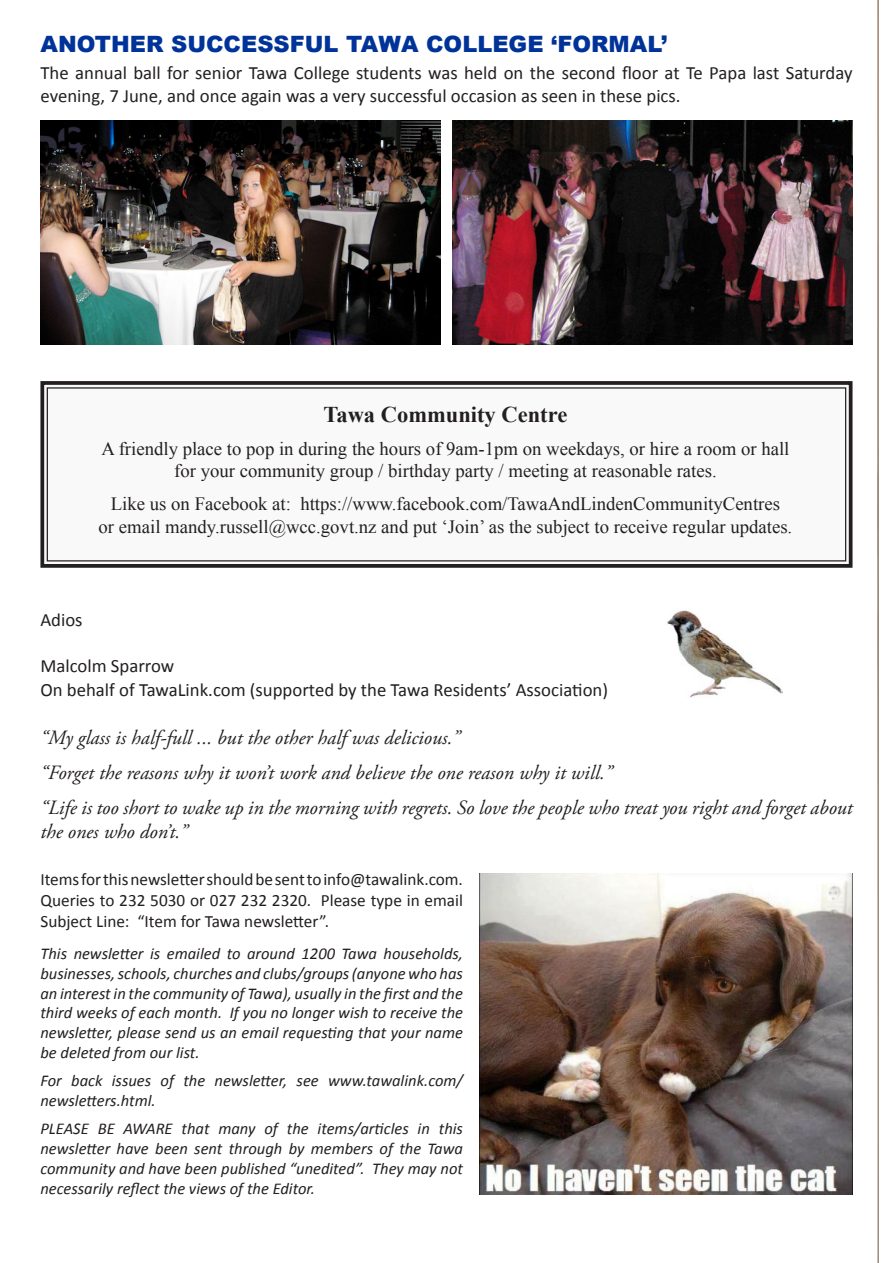
<style>
.page{position:relative;width:893px;height:1263px;background:#fff}
.page>*{position:absolute;margin:0;border:0;box-sizing:border-box;transform-origin:0 0}
.t1{font:900 22.5px "Arial";color:#039}
.t2{font:700 22.5px "Times New Roman";color:#231f20}
.t3{font:italic 20.25px/24.3px "Adobe Garamond Pro";color:#231f20}
.t4{font:18.75px "Times New Roman";color:#231f20}
.t5{font:18.75px/22.5px "Calibri";color:#231f20}
.t6{font:17.25px/20.7px "Calibri";color:#231f20;text-align:justify}
.t7{font:italic 16.5px/19.8px "Calibri";color:#231f20;text-align:justify}
</style>
<div class="page">
<svg style="left:40px;top:381px;width:813px;height:187px"></svg>
<div style="left:47px;top:387px;width:799px;height:174px;border:1px solid #231f20"></div>
<img style="left:878px;top:0;width:1px;height:1263px">
<img style="left:480px;top:873px;width:373px;height:322px">
<img style="left:667px;top:610px;width:115px;height:88px">
<img style="left:453px;top:120px;width:400px;height:225px">
<img style="left:40px;top:120px;width:400px;height:225px">
<p class="t1" style="left:41px;top:28px;width:628px">ANOTHER SUCCESSFUL TAWA COLLEGE ‘FORMAL’</p>
<p class="t5" style="left:41px;top:61px;width:813px">The annual ball for senior Tawa College students was held on the second floor at Te Papa last Saturday evening, 7 June, and once again was a very successful occasion as seen in these pics.</p>
<p class="t2" style="left:324px;top:399px;width:245px">Tawa Community Centre</p>
<p class="t4" style="left:101px;top:436px;width:689px">A friendly place to pop in during the hours of 9am-1pm on weekdays, or hire a room or hall</p>
<p class="t4" style="left:174px;top:458px;width:544px">for your community group / birthday party / meeting at reasonable rates.</p>
<p class="t4" style="left:111px;top:491px;width:671px">Like us on Facebook at: https://www.facebook.com/TawaAndLindenCommunityCentres</p>
<p class="t4" style="left:99px;top:514px;width:695px">or email mandy.russell@wcc.govt.nz and put ‘Join’ as the subject to receive regular updates.</p>
<p class="t5" style="left:40px;top:608px;width:44px">Adios</p>
<p class="t5" style="left:40px;top:654px;width:135px">Malcolm Sparrow</p>
<p class="t5" style="left:40px;top:678px;width:569px">On behalf of TawaLink.com (supported by the Tawa Residents’ Association)</p>
<p class="t3" style="left:40px;top:726px;width:421px">“My glass is half-full ... but the other half was delicious.”</p>
<p class="t3" style="left:40px;top:761px;width:573px">“Forget the reasons why it won’t work and believe the one reason why it will.”</p>
<p class="t3" style="left:40px;top:796px;width:814px">“Life is too short to wake up in the morning with regrets. So love the people who treat you right and forget about the ones who don’t.”</p>
<p class="t6" style="left:40px;top:868px;width:424px">Items for this newsletter should be sent to info@tawalink.com.<br>Queries to 232 5030 or 027 232 2320. Please type in email Subject Line: “Item for Tawa newsletter”.</p>
<p class="t7" style="left:40px;top:943px;width:424px">This newsletter is emailed to around 1200 Tawa households, businesses, schools, churches and clubs/groups (anyone who has an interest in the community of Tawa), usually in the first and the third weeks of each month. If you no longer wish to receive the newsletter, please send us an email requesting that your name be deleted from our list.</p>
<p class="t7" style="left:40px;top:1070px;width:424px">For back issues of the newsletter, see www.tawalink.com/ newsletters.html.</p>
<p class="t7" style="left:40px;top:1118px;width:424px">PLEASE BE AWARE that many of the items/articles in this newsletter have been sent through by members of the Tawa community and have been published “unedited”. They may not necessarily reflect the views of the Editor.</p>
</div>
